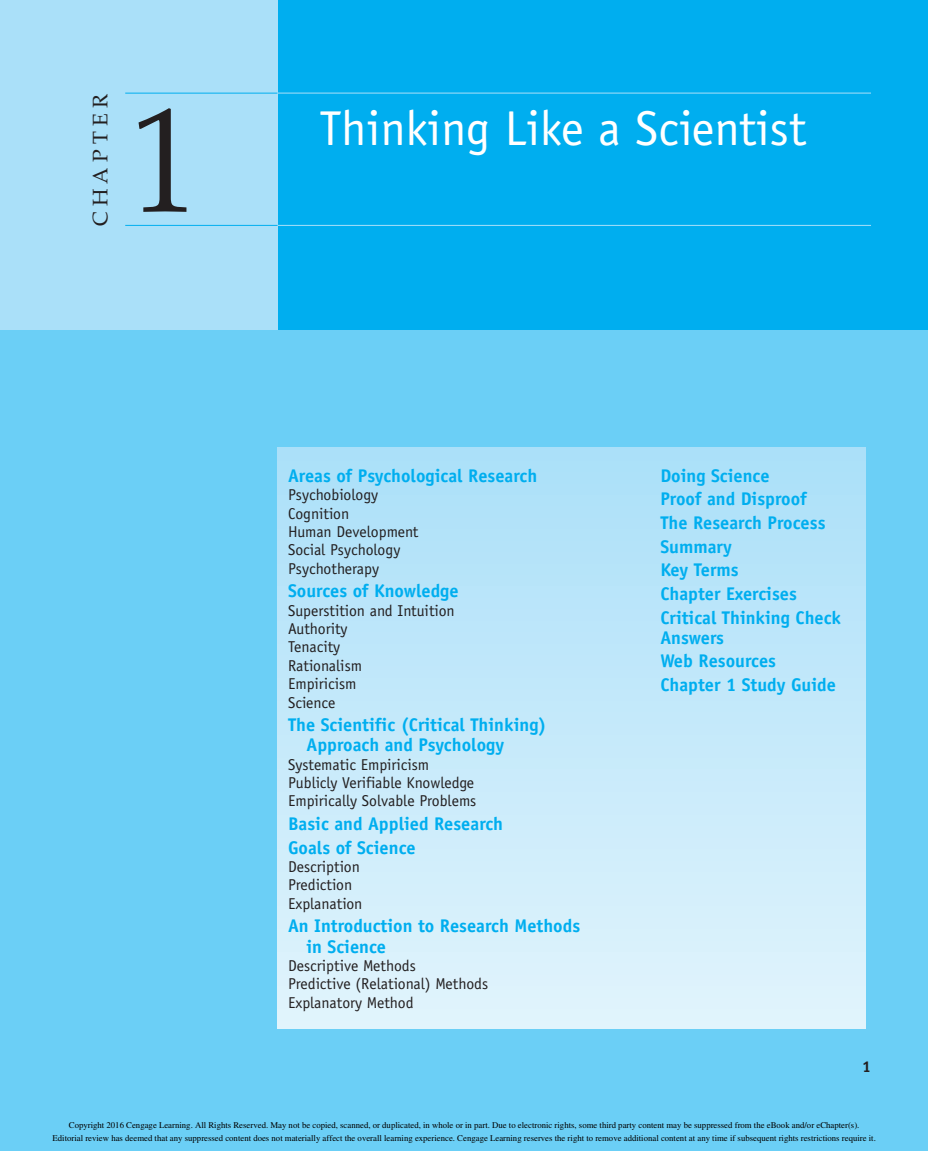
<style>
.page{position:relative;width:928px;height:1151px;background:#fff}
.page>*{position:absolute;margin:0;border:0;box-sizing:border-box;transform-origin:0 0}
.t1{font:148.75px "Palatino LT Std";color:#231f20;scale:.9 1}
.t2{font:49px "Officina Sans Std";color:#fff}
.t3{font:21px "Palatino LT Std";letter-spacing:.25em;color:#231f20}
.t4{font:700 18.38px/23.6px "Officina Sans Std";color:#00aeef}
.t5{font:15.75px/18.4px "Officina Sans Std";color:#231f20}
.t6{font:700 15.75px "Officina Sans Std";color:#231f20}
.t7{font:8.75px/12.4px "Times";color:#000;text-align:center}
</style>
<div class="page">
<div style="left:0;top:330px;width:928px;height:821px;background:#6bcff6"></div>
<div style="left:277px;top:0;width:651px;height:329px;background:#00aeef"></div>
<div style="left:0;top:0;width:277px;height:329px;background:#aae0f9"></div>
<div style="left:277px;top:447px;width:588px;height:581px;background:linear-gradient(to bottom,#abe0f9,#e1f4fc)"></div>
<hr style="left:125px;top:93px;width:152px;height:1px;background:#00aeef">
<hr style="left:277px;top:93px;width:594px;height:1px;background:#aae0f9">
<hr style="left:277px;top:225px;width:594px;height:1px;background:#aae0f9">
<hr style="left:125px;top:225px;width:152px;height:1px;background:#00aeef">
<p class="t3" style="left:88px;top:226px;width:134px;rotate:-90deg">CHAPTER</p>
<p class="t1" style="left:130px;top:74px;width:76px">1</p>
<p class="t2" style="left:319px;top:100px;width:488px">Thinking Like a Scientist</p>
<p class="t4" style="left:288px;top:463px;width:251px">Areas of Psychological Research</p>
<p class="t5" style="left:288px;top:486px;width:132px">Psychobiology<br>Cognition<br>Human Development<br>Social Psychology<br>Psychotherapy</p>
<p class="t4" style="left:288px;top:579px;width:172px">Sources of Knowledge</p>
<p class="t5" style="left:288px;top:601px;width:168px">Superstition and Intuition<br>Authority<br>Tenacity<br>Rationalism<br>Empiricism<br>Science</p>
<p class="t4" style="left:306px;top:715px;width:242px;line-height:20.1px;text-indent:-18px">The Scientific (Critical Thinking)<br>Approach and Psychology</p>
<p class="t5" style="left:288px;top:755px;width:190px">Systematic Empiricism<br>Publicly Verifiable Knowledge<br>Empirically Solvable Problems</p>
<p class="t4" style="left:288px;top:812px;width:217px">Basic and Applied Research<br>Goals of Science</p>
<p class="t5" style="left:288px;top:857px;width:76px">Description<br>Prediction<br>Explanation</p>
<p class="t4" style="left:306px;top:916px;width:275px;line-height:20.1px;text-indent:-18px">An Introduction to Research Methods in Science</p>
<p class="t5" style="left:288px;top:956px;width:202px">Descriptive Methods<br>Predictive (Relational) Methods<br>Explanatory Method</p>
<p class="t4" style="left:660px;top:463px;width:182px">Doing Science<br>Proof and Disproof<br>The Research Process<br>Summary<br>Key Terms<br>Chapter Exercises<br>Critical Thinking Check</p>
<p class="t4" style="left:660px;top:625px;width:177px">Answers<br>Web Resources<br>Chapter 1 Study Guide</p>
<p class="t6" style="left:862px;top:1056px;width:10px">1</p>
<p class="t7" style="left:53px;top:1119px;width:825px">Copyright 2016 Cengage Learning. All Rights Reserved. May not be copied, scanned, or duplicated, in whole or in part. Due to electronic rights, some third party content may be suppressed from the eBook and/or eChapter(s).<br>Editorial review has deemed that any suppressed content does not materially affect the overall learning experience. Cengage Learning reserves the right to remove additional content at any time if subsequent rights restrictions require it.</p>
</div>
